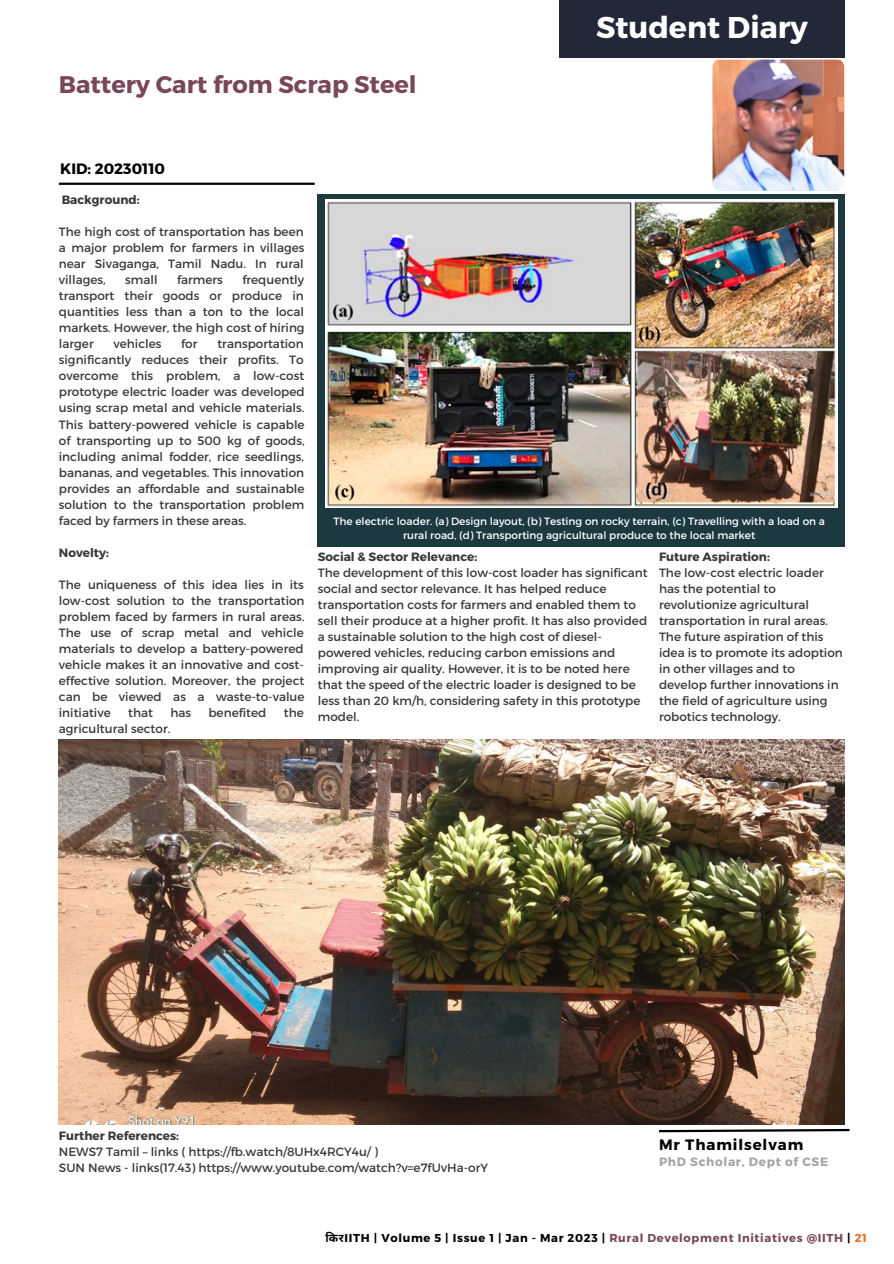
<style>
.page{position:relative;width:894px;height:1264px;background:#fff}
.page>*{position:absolute;margin:0;border:0;box-sizing:border-box;transform-origin:0 0}
.t1{font:700 30px "Montserrat";color:#fff}
.t2{font:700 24px "Montserrat";color:#79475a}
.t3{font:700 15px "Montserrat";letter-spacing:.06em;color:#000}
.t4{font:700 15px "Montserrat";color:#000}
.t5{font:12px/16px "Montserrat";color:#383835;text-align:justify}
.t6{font:700 12px "Montserrat";color:#383835}
.t7{font:700 12px "Montserrat";letter-spacing:.06em;color:#a4a4a2}
.t8{font:700 11.4px "Montserrat";letter-spacing:.06em;color:#000}
.t9{font:10.5px/14px "Montserrat";color:#fff;text-align:center}
.s1{font-family:"Noto Sans Devanagari"}
.s2{color:#79475a}
.s3{color:#e86f21}
</style>
<div class="page">
<div style="left:559px;top:0;width:285px;height:58px;background:#232839"></div>
<hr style="left:59px;top:183px;width:255px;height:2px;background:#000">
<svg style="left:659px;top:1128px;width:191px;height:5px"></svg>
<div style="left:318px;top:195px;width:526px;height:352px;background:#1c393f"></div>
<img style="left:712px;top:59px;width:132px;height:132px;border-radius:8px">
<img style="left:325px;top:199px;width:511px;height:308px">
<img style="left:59px;top:739px;width:785px;height:385px">
<h2 class="t2" style="left:59px;top:69px;width:359px">Battery Cart from Scrap Steel</h2>
<p class="t4" style="left:60px;top:159px;width:106px">KID: 20230110</p>
<h1 class="t1" style="left:596px;top:8px;width:213px">Student Diary</h1>
<p class="t6" style="left:62px;top:192px;width:79px">Background:</p>
<p class="t5" style="left:59px;top:223px;width:247px">The high cost of transportation has been a major problem for farmers in villages near Sivaganga, Tamil Nadu. In rural villages,</p>
<p class="t5" style="left:59px;top:271px;width:247px;text-indent:183px">frequently transport their goods or produce in quantities less than a ton to the local markets. However, the high cost of hiring larger</p>
<p class="t5" style="left:125px;top:271px;width:34px">small</p>
<p class="t5" style="left:177px;top:271px;width:47px">farmers</p>
<p class="t5" style="left:59px;top:335px;width:247px;text-indent:158px">transportation significantly reduces their profits. To overcome this problem, a low-cost prototype electric loader was developed using scrap metal and vehicle materials.<br>This battery-powered vehicle is capable of transporting up to 500 kg of goods, including animal fodder, rice seedlings, bananas, and vegetables. This innovation provides an affordable and sustainable solution to the transportation problem faced by farmers in these areas.</p>
<p class="t6" style="left:59px;top:544px;width:52px">Novelty:</p>
<p class="t5" style="left:59px;top:576px;width:247px">The uniqueness of this idea lies in its low-cost solution to the transportation problem faced by farmers in rural areas.<br>The use of scrap metal and vehicle materials to develop a battery-powered vehicle makes it an innovative and cost&shy;effective solution. Moreover, the project can be viewed as a waste-to-value initiative</p>
<p class="t5" style="left:113px;top:335px;width:49px">vehicles</p>
<p class="t5" style="left:181px;top:335px;width:18px">for</p>
<p class="t5" style="left:128px;top:704px;width:26px">that</p>
<p class="t5" style="left:170px;top:704px;width:22px">has</p>
<p class="t5" style="left:208px;top:704px;width:59px">benefited</p>
<p class="t5" style="left:284px;top:704px;width:21px">the</p>
<p class="t5" style="left:59px;top:720px;width:113px">agricultural sector.</p>
<p class="t9" style="left:333px;top:513px;width:493px">The electric loader. (a) Design layout, (b) Testing on rocky terrain, (c) Travelling with a load on a rural road, (d) Transporting agricultural produce to the local market</p>
<p class="t6" style="left:658px;top:548px;width:112px">Future Aspiration:</p>
<p class="t5" style="left:658px;top:563px;width:185px;text-align:left">The low-cost electric loader has the potential to revolutionize agricultural transportation in rural areas.<br>The future aspiration of this idea is to promote its adoption in other villages and to develop further innovations in the field of agriculture using robotics technology.</p>
<p class="t6" style="left:318px;top:548px;width:161px">Social &amp; Sector Relevance:</p>
<p class="t5" style="left:318px;top:563px;width:331px;text-align:left">The development of this low-cost loader has significant social and sector relevance. It has helped reduce transportation costs for farmers and enabled them to sell their produce at a higher profit. It has also provided a sustainable solution to the high cost of diesel&shy;powered vehicles, reducing carbon emissions and improving air quality. However, it is to be noted here that the speed of the electric loader is designed to be less than 20 km/h, considering safety in this prototype model.</p>
<p class="t6" style="left:59px;top:1127px;width:122px">Further References:</p>
<p class="t5" style="left:59px;top:1142px;width:430px">NEWS7 Tamil – links ( https://fb.watch/8UHx4RCY4u/ )<br>SUN News - links(17.43) https://www.youtube.com/watch?v=e7fUvHa-orY</p>
<p class="t3" style="left:658px;top:1135px;width:146px">Mr Thamilselvam</p>
<p class="t7" style="left:658px;top:1154px;width:170px">PhD Scholar, Dept of CSE</p>
<p class="t8" style="left:325px;top:1230px;width:543px"><span class="s1">कि र</span>IITH | Volume 5 | Issue 1 | Jan - Mar 2023 | <span class="s2">Rural Development Initiatives @IITH</span> | <span class="s3">21</span></p>
</div>
